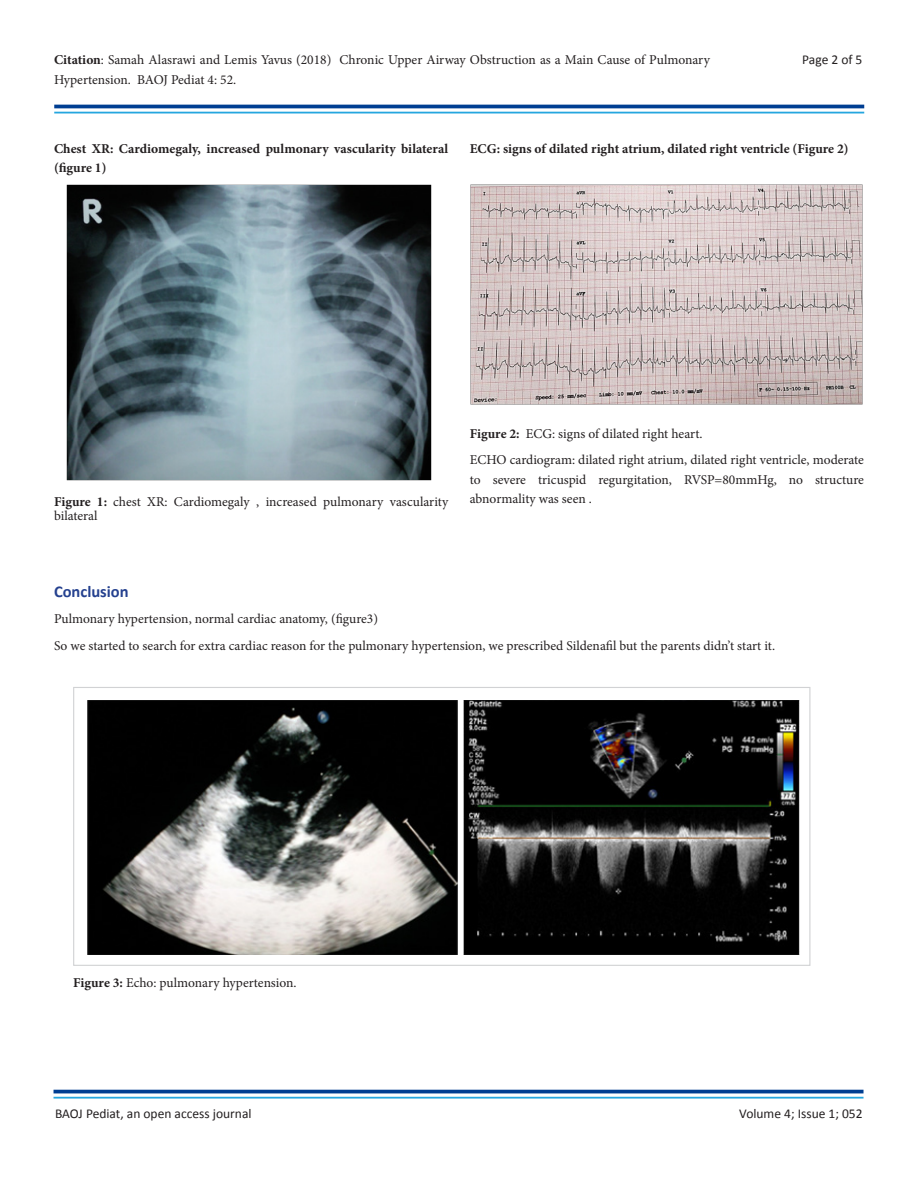
<style>
.page{position:relative;width:918px;height:1188px;background:#fff}
.page>*{position:absolute;margin:0;border:0;box-sizing:border-box;transform-origin:0 0}
.t1{font:700 16.5px "Calibri";color:#25418f}
.t2{font:13.5px/19.8px "Minion Pro";color:#231f20}
.t3{font:700 13.5px/19.8px "Minion Pro";color:#231f20}
.t4{font:13.5px "Calibri";color:#231f20}
.s1{font-weight:700}
</style>
<div class="page">
<hr style="left:54px;top:1090px;width:810px;height:3px;background:#003e92">
<hr style="left:54px;top:1097px;width:810px;height:2px;background:#25a6df">
<hr style="left:54px;top:105px;width:810px;height:3px;background:#003e92">
<hr style="left:54px;top:112px;width:810px;height:1px;background:#25a6df">
<img style="left:67px;top:185px;width:364px;height:296px">
<img style="left:471px;top:184px;width:391px;height:220px">
<img style="left:87px;top:700px;width:371px;height:255px">
<img style="left:463px;top:700px;width:337px;height:255px">
<p class="t2" style="left:54px;top:50px;width:657px"><span class="s1">Citation</span>: Samah Alasrawi and Lemis Yavus (2018) Chronic Upper Airway Obstruction as a Main Cause of Pulmonary</p>
<p class="t4" style="left:802px;top:51px;width:62px">Page 2 of 5</p>
<p class="t2" style="left:54px;top:70px;width:184px">Hypertension. BAOJ Pediat 4: 52.</p>
<p class="t3" style="left:54px;top:138px;width:396px">Chest XR: Cardiomegaly, increased pulmonary vascularity bilateral (figure 1)</p>
<p class="t3" style="left:470px;top:138px;width:380px">ECG: signs of dilated right atrium, dilated right ventricle (Figure 2)</p>
<p class="t2" style="left:54px;top:494px;width:396px;line-height:14.9px"><span class="s1">Figure 1:</span> chest XR: Cardiomegaly , increased pulmonary vascularity bilateral</p>
<p class="t2" style="left:470px;top:424px;width:234px"><span class="s1">Figure 2:</span> ECG: signs of dilated right heart.</p>
<p class="t2" style="left:470px;top:450px;width:396px;text-align:justify">ECHO cardiogram: dilated right atrium, dilated right ventricle, moderate to severe tricuspid regurgitation, RVSP=80mmHg, no structure abnormality was seen .</p>
<p class="t1" style="left:54px;top:581px;width:76px">Conclusion</p>
<p class="t2" style="left:54px;top:609px;width:326px">Pulmonary hypertension, normal cardiac anatomy, (figure3)</p>
<p class="t2" style="left:54px;top:635px;width:723px">So we started to search for extra cardiac reason for the pulmonary hypertension, we prescribed Sildenafil but the parents didn’t start it.</p>
<p class="t2" style="left:73px;top:973px;width:225px"><span class="s1">Figure 3:</span> Echo: pulmonary hypertension.</p>
<p class="t4" style="left:55px;top:1105px;width:198px">BAOJ Pediat, an open access journal</p>
<p class="t4" style="left:739px;top:1105px;width:125px">Volume 4; Issue 1; 052</p>
</div>
